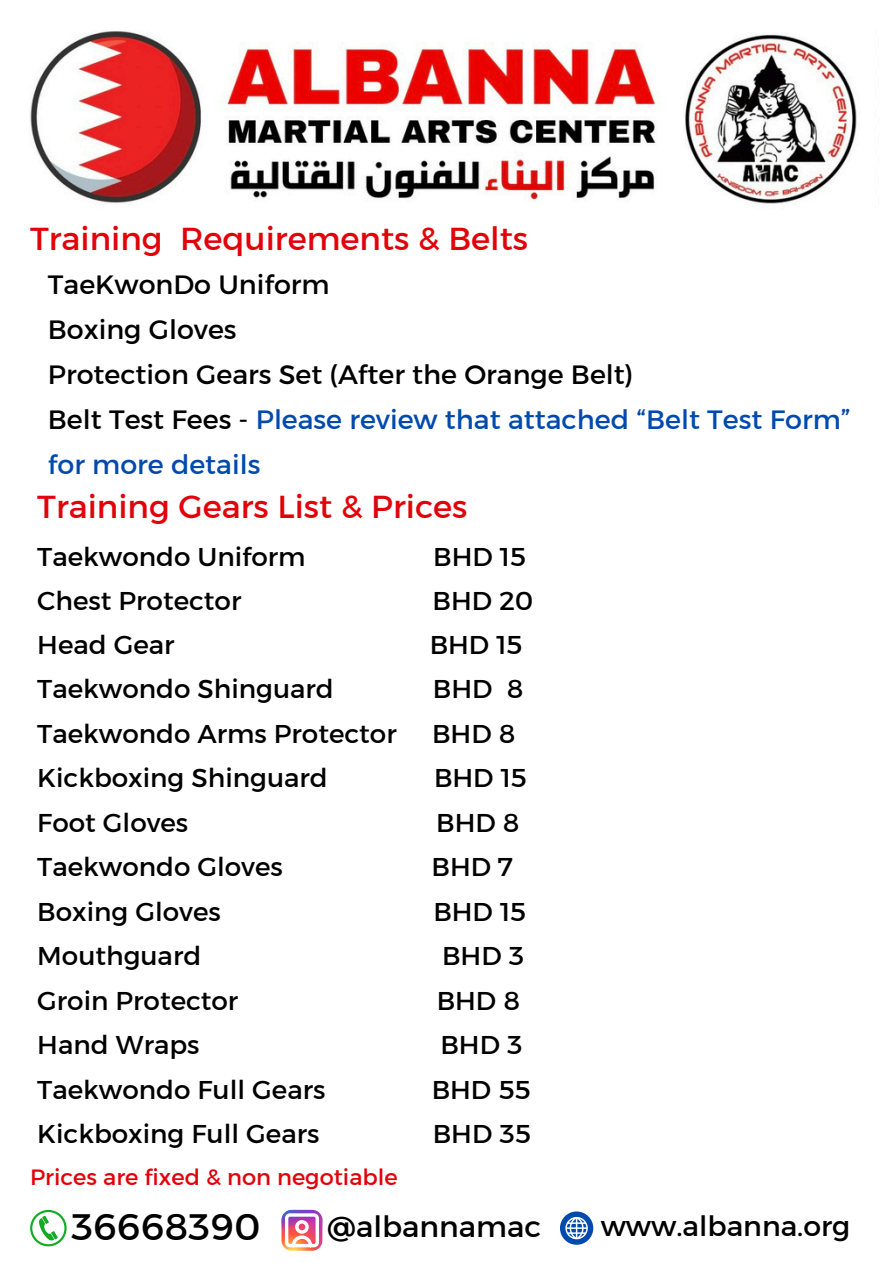
<style>
.page{position:relative;width:894px;height:1264px;background:#fff}
.page>*{position:absolute;margin:0;border:0;box-sizing:border-box;transform-origin:0 0}
.t1{font:37.5px "Kief Montaser Regular";color:#000}
.t2{font:32.4px "Kief Montaser Regular";color:#e2020a}
.t3{font:29.55px "Kief Montaser Regular";color:#000}
.t4{font:28.2px "Kief Montaser Regular";color:#000}
.t5{font:27px/45px "Kief Montaser Regular";color:#000}
.t6{font:26.25px "Kief Montaser Regular";color:#000}
.t7{font:22.5px "Kief Montaser Regular";color:#e2020a}
.s1{color:#004aad}
</style>
<div class="page">
<svg style="left:30px;top:1209px;width:37px;height:37px"></svg>
<svg style="left:281px;top:1209px;width:41px;height:41px"></svg>
<svg style="left:282px;top:1210px;width:40px;height:40px"></svg>
<svg style="left:560px;top:1211px;width:33px;height:33px"></svg>
<img style="left:30px;top:31px;width:827px;height:173px">
<p class="t2" style="left:30px;top:219px;width:499px">Training Requirements &amp; Belts</p>
<h1 class="t5" style="left:48px;top:261px;width:804px">TaeKwonDo Uniform<br>Boxing Gloves<br>Protection Gears Set (After the Orange Belt)<br>Belt Test Fees - <span class="s1">Please review that attached “Belt Test Form” for more details</span></h1>
<h3 class="t2" style="left:37px;top:486px;width:431px">Training Gears List &amp; Prices</h3>
<h2 class="t6" style="left:37px;top:540px;width:270px">Taekwondo Uniform</h2>
<h2 class="t6" style="left:433px;top:540px;width:94px">BHD 15</h2>
<p class="t6" style="left:37px;top:584px;width:205px">Chest Protector</p>
<p class="t6" style="left:432px;top:584px;width:102px">BHD 20</p>
<p class="t6" style="left:37px;top:628px;width:139px">Head Gear</p>
<p class="t6" style="left:429px;top:628px;width:94px">BHD 15</p>
<p class="t6" style="left:37px;top:673px;width:298px">Taekwondo Shinguard</p>
<p class="t6" style="left:433px;top:673px;width:92px">BHD 8</p>
<p class="t6" style="left:37px;top:717px;width:361px">Taekwondo Arms Protector</p>
<p class="t6" style="left:432px;top:717px;width:85px">BHD 8</p>
<p class="t6" style="left:37px;top:762px;width:292px">Kickboxing Shinguard</p>
<p class="t6" style="left:434px;top:762px;width:94px">BHD 15</p>
<p class="t6" style="left:37px;top:806px;width:152px">Foot Gloves</p>
<p class="t6" style="left:436px;top:806px;width:85px">BHD 8</p>
<p class="t6" style="left:37px;top:850px;width:247px">Taekwondo Gloves</p>
<p class="t6" style="left:431px;top:850px;width:83px">BHD 7</p>
<p class="t6" style="left:37px;top:895px;width:185px">Boxing Gloves</p>
<p class="t6" style="left:433px;top:895px;width:94px">BHD 15</p>
<p class="t6" style="left:37px;top:939px;width:165px">Mouthguard</p>
<p class="t6" style="left:442px;top:939px;width:84px">BHD 3</p>
<p class="t6" style="left:37px;top:984px;width:202px">Groin Protector</p>
<p class="t6" style="left:436px;top:984px;width:85px">BHD 8</p>
<p class="t6" style="left:37px;top:1028px;width:164px">Hand Wraps</p>
<p class="t6" style="left:440px;top:1028px;width:84px">BHD 3</p>
<p class="t6" style="left:37px;top:1073px;width:289px">Taekwondo Full Gears</p>
<p class="t6" style="left:431px;top:1073px;width:101px">BHD 55</p>
<p class="t6" style="left:37px;top:1117px;width:283px">Kickboxing Full Gears</p>
<p class="t6" style="left:432px;top:1117px;width:100px">BHD 35</p>
<p class="t7" style="left:30px;top:1162px;width:369px">Prices are fixed &amp; non negotiable</p>
<h2 class="t1" style="left:71px;top:1203px;width:191px">36668390</h2>
<h3 class="t3" style="left:327px;top:1208px;width:215px">@albannamac</h3>
<h3 class="t4" style="left:600px;top:1208px;width:251px">www.albanna.org</h3>
</div>
